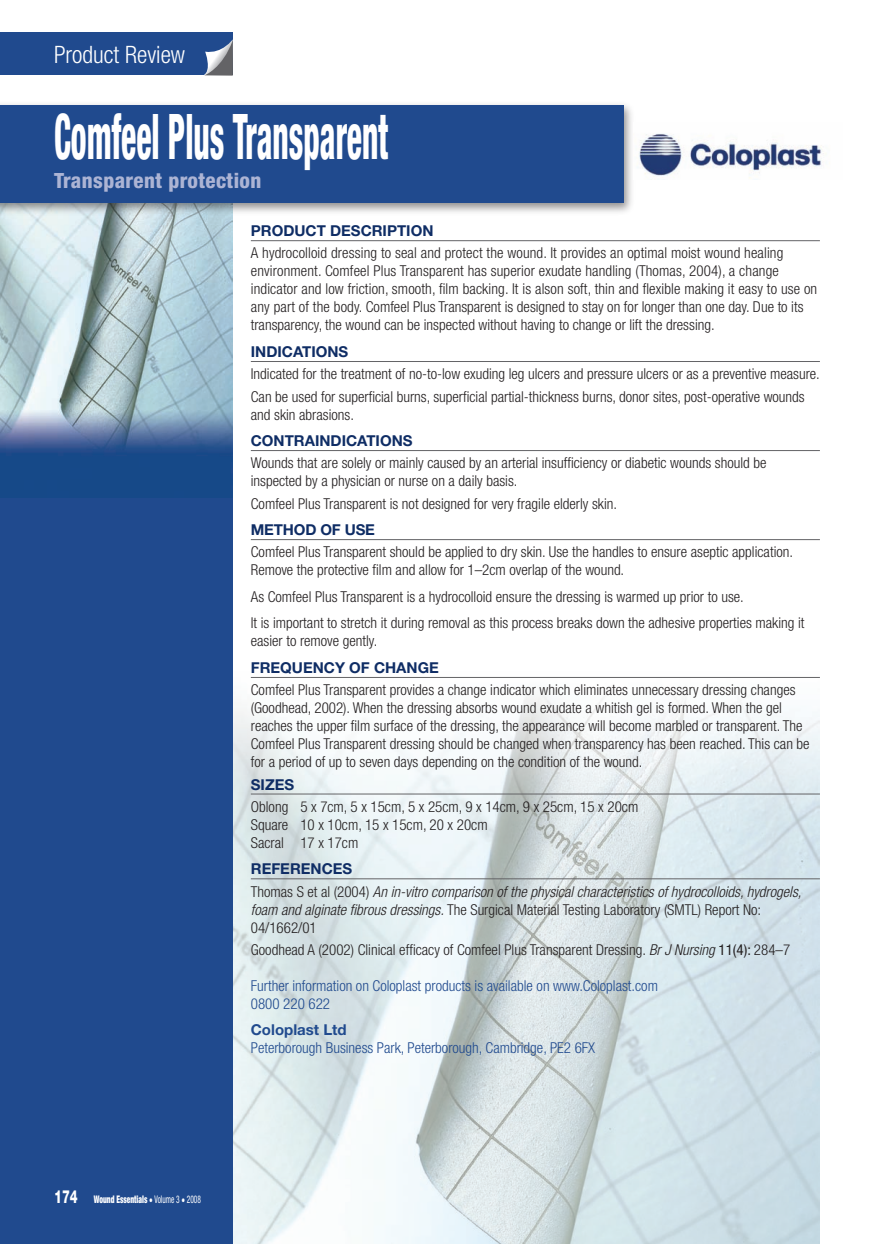
<style>
.page{position:relative;width:874px;height:1244px;background:#fff}
.page>*{position:absolute;margin:0;border:0;box-sizing:border-box;transform-origin:0 0}
.t1{font:800 condensed 63px "Helvetica Neue";color:#fff;scale:.5 1}
.t2{font:300 condensed 24px "Helvetica Neue";color:#fff}
.t3{font:800 condensed 21px "Helvetica Neue";letter-spacing:.02em;color:#acb4d4}
.t4{font:300 condensed 15px/18px "Helvetica Neue";color:#231f20}
.t5{font:300 condensed 15px/18px "Helvetica Neue";color:#204a8e}
.t6{font:italic 300 condensed 15px/22.2px "Helvetica Neue";color:#231f20}
.t7{font:700 15px "Helvetica Neue";color:#0f2d65}
.t8{font:700 15px "Helvetica Neue";color:#204a8e}
.t9{font:900 condensed 10.5px "Helvetica Neue";color:#fff;scale:.7 1}
.s1{font-weight:700;font-style:normal;font-stretch:normal;color:#0f2d65}
.s2{font-style:normal}
.s3{font-style:italic}
.s4{font-weight:400}
.s5{font-weight:800;font-stretch:normal;font-size:18px}
</style>
<div class="page">
<img style="left:233px;top:677px;width:586px;height:566px">
<div style="left:0;top:331px;width:233px;height:912px;background:#204a8e"></div>
<img style="left:0;top:216px;width:233px;height:282px">
<div style="left:0;top:33px;width:233px;height:42px;background:#204a8e"></div>
<svg style="left:204px;top:39px;width:29px;height:36px"></svg>
<div style="left:0;top:100px;width:635px;height:116px;background:#231f20;opacity:.5"></div>
<div style="left:0;top:105px;width:624px;height:98px;background:#204a8e"></div>
<hr style="left:251px;top:240px;width:568px;height:1px;background:#636366">
<hr style="left:251px;top:361px;width:568px;height:1px;background:#636366">
<hr style="left:251px;top:450px;width:568px;height:1px;background:#636366">
<hr style="left:251px;top:539px;width:568px;height:1px;background:#636366">
<hr style="left:251px;top:677px;width:568px;height:1px;background:#636366">
<hr style="left:251px;top:793px;width:568px;height:1px;background:#636366">
<hr style="left:251px;top:878px;width:568px;height:1px;background:#636366">
<img style="left:634px;top:122px;width:190px;height:58px">
<h2 class="t2" style="left:54px;top:41px;width:132px">Product Review</h2>
<h1 class="t1" style="left:54px;top:98px;width:670px">Comfeel Plus Transparent</h1>
<h3 class="t3" style="left:54px;top:168px;width:209px">Transparent protection</h3>
<p class="t7" style="left:251px;top:221px;width:184px">PRODUCT DESCRIPTION</p>
<p class="t4" style="left:251px;top:244px;width:568px">A hydrocolloid dressing to seal and protect the wound. It provides an optimal moist wound healing environment. Comfeel Plus Transparent has superior exudate handling (Thomas, 2004), a change indicator and low friction, smooth, film backing. It is alson soft, thin and flexible making it easy to use on any part of the body. Comfeel Plus Transparent is designed to stay on for longer than one day. Due to its transparency, the wound can be inspected without having to change or lift the dressing.</p>
<p class="t7" style="left:251px;top:342px;width:99px">INDICATIONS</p>
<p class="t4" style="left:251px;top:363px;width:570px;line-height:22.2px">Indicated for the treatment of no-to-low exuding leg ulcers and pressure ulcers or as a preventive measure.<br>Can be used for superficial burns, superficial partial-thickness burns, donor sites, post-operative wounds</p>
<p class="t4" style="left:251px;top:405px;width:105px">and skin abrasions.</p>
<p class="t7" style="left:251px;top:431px;width:163px">CONTRAINDICATIONS</p>
<p class="t4" style="left:251px;top:454px;width:517px">Wounds that are solely or mainly caused by an arterial insufficiency or diabetic wounds should be inspected by a physician or nurse on a daily basis.</p>
<p class="t4" style="left:251px;top:494px;width:368px">Comfeel Plus Transparent is not designed for very fragile elderly skin.</p>
<p class="t7" style="left:251px;top:520px;width:126px">METHOD OF USE</p>
<p class="t4" style="left:251px;top:543px;width:543px">Comfeel Plus Transparent should be applied to dry skin. Use the handles to ensure aseptic application.<br>Remove the protective film and allow for 1–2cm overlap of the wound.</p>
<p class="t4" style="left:251px;top:583px;width:555px;line-height:26.5px">As Comfeel Plus Transparent is a hydrocolloid ensure the dressing is warmed up prior to use.<br>It is important to stretch it during removal as this process breaks down the adhesive properties making it</p>
<p class="t4" style="left:251px;top:632px;width:128px">easier to remove gently.</p>
<p class="t7" style="left:251px;top:658px;width:189px">FREQUENCY OF CHANGE</p>
<p class="t4" style="left:251px;top:680px;width:560px">Comfeel Plus Transparent provides a change indicator which eliminates unnecessary dressing changes (Goodhead, 2002). When the dressing absorbs wound exudate a whitish gel is formed. When the gel reaches the upper film surface of the dressing, the appearance will become marbled or transparent. The Comfeel Plus Transparent dressing should be changed when transparency has been reached. This can be for a period of up to seven days depending on the condition of the wound.</p>
<p class="t7" style="left:251px;top:774px;width:45px">SIZES</p>
<p class="t4" style="left:251px;top:797px;width:389px">Oblong 5 x 7cm, 5 x 15cm, 5 x 25cm, 9 x 14cm, 9 x 25cm, 15 x 20cm<br>Square 10 x 10cm, 15 x 15cm, 20 x 20cm<br>Sacral 17 x 17cm</p>
<p class="t6" style="left:251px;top:857px;width:552px"><span class="s1">REFERENCES<br></span><span class="s2">Thomas S et al (2004)</span> An in-vitro comparison of the physical characteristics of hydrocolloids, hydrogels,</p>
<p class="t4" style="left:251px;top:900px;width:512px"><span class="s3">foam and alginate fibrous dressings.</span> The Surgical Material Testing Laboratory (SMTL) Report No:<br>04/1662/01</p>
<p class="t4" style="left:251px;top:940px;width:541px">Goodhead A (2002) Clinical efficacy of Comfeel Plus Transparent Dressing. <span class="s3">Br J Nursing</span> <span class="s4">11(4):</span> 284–7</p>
<p class="t5" style="left:251px;top:976px;width:408px">Further information on Coloplast products is available on www.Coloplast.com<br>0800 220 622</p>
<p class="t8" style="left:251px;top:1020px;width:97px">Coloplast Ltd</p>
<p class="t5" style="left:251px;top:1038px;width:346px">Peterborough Business Park, Peterborough, Cambridge, PE2 6FX</p>
<p class="t9" style="left:54px;top:1193px;width:211px"><span class="s5">174</span> Wound Essentials <span class="s4">• Volume 3 • 2008</span></p>
</div>
